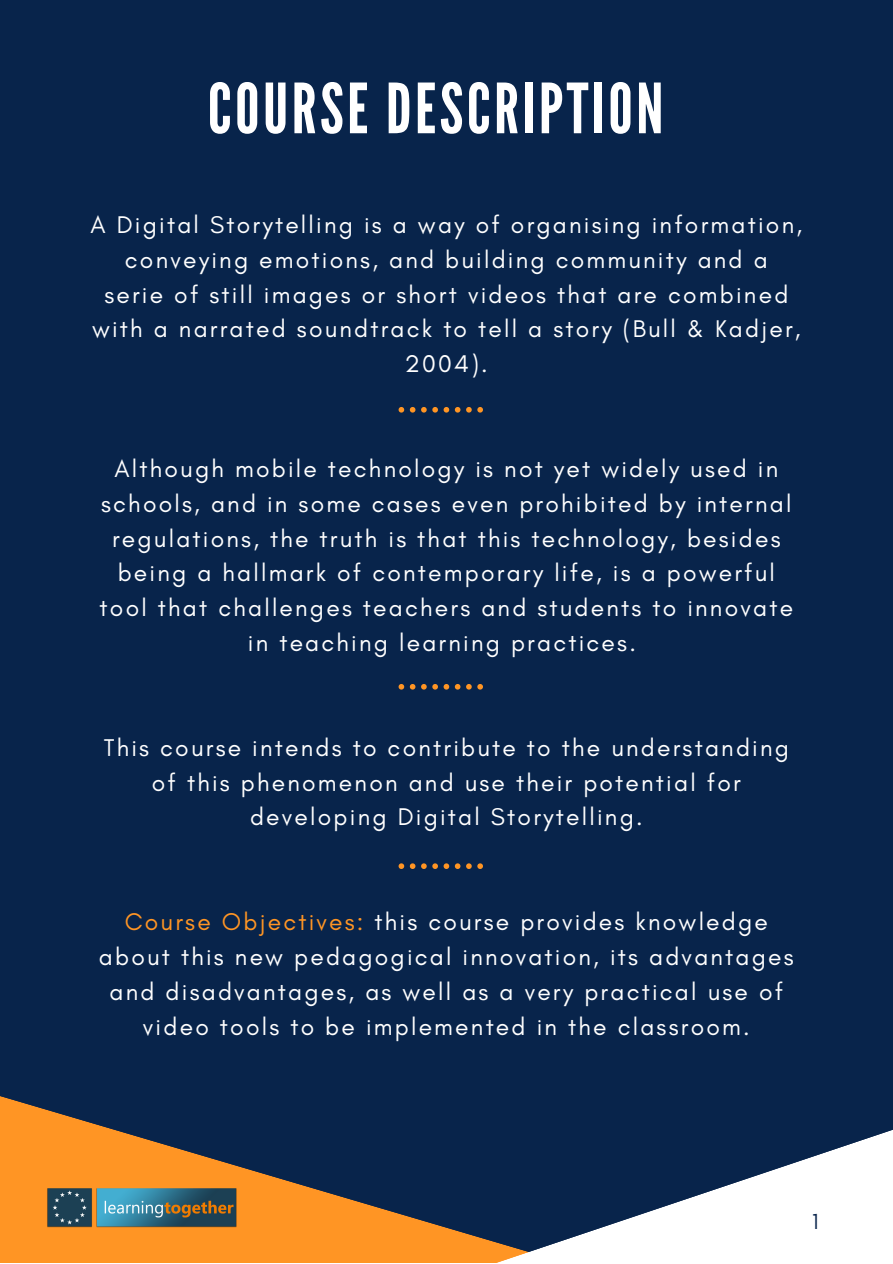
<style>
.page{position:relative;width:893px;height:1264px;background:#fff}
.page>*{position:absolute;margin:0;border:0;box-sizing:border-box;transform-origin:0 0}
.t1{font:69px "League Gothic";letter-spacing:.05em;color:#fff}
.t2{font:24.6px/34.8px "Glacial Indifference";letter-spacing:.09em;color:#fff;text-align:center}
.t3{font:22.05px "Glacial Indifference";color:#08244b}
.s1{color:#ff9524}
</style>
<div class="page">
<div style="left:0;top:0;width:892px;height:1262px;background:#08244b"></div>
<svg style="left:0;top:1096px;width:216px;height:166px;fill:#ff9524"></svg>
<svg style="left:216px;top:1130px;width:676px;height:132px"></svg>
<svg style="left:398px;top:407px;width:85px;height:5px"></svg>
<svg style="left:398px;top:684px;width:85px;height:5px"></svg>
<svg style="left:398px;top:863px;width:85px;height:6px"></svg>
<img style="left:43px;top:1181px;width:199px;height:53px">
<h1 class="t1" style="left:208px;top:69px;width:457px">COURSE DESCRIPTION</h1>
<p class="t2" style="left:91px;top:207px;width:713px">A Digital Storytelling is a way of organising information, conveying emotions, and building community and a<br>serie of still images or short videos that are combined with a narrated soundtrack to tell a story (Bull &amp; Kadjer, 2004).</p>
<p class="t2" style="left:100px;top:451px;width:695px">Although mobile technology is not yet widely used in schools, and in some cases even prohibited by internal regulations, the truth is that this technology, besides being a hallmark of contemporary life, is a powerful tool that challenges teachers and students to innovate in teaching learning practices.</p>
<p class="t2" style="left:104px;top:729px;width:686px">This course intends to contribute to the understanding of this phenomenon and use their potential for developing Digital Storytelling.</p>
<p class="t2" style="left:99px;top:904px;width:696px"><span class="s1">Course Objectives:</span> this course provides knowledge about this new pedagogical innovation, its advantages and disadvantages, as well as a very practical use of video tools to be implemented in the classroom.</p>
<p class="t3" style="left:812px;top:1207px;width:8px">1</p>
</div>
